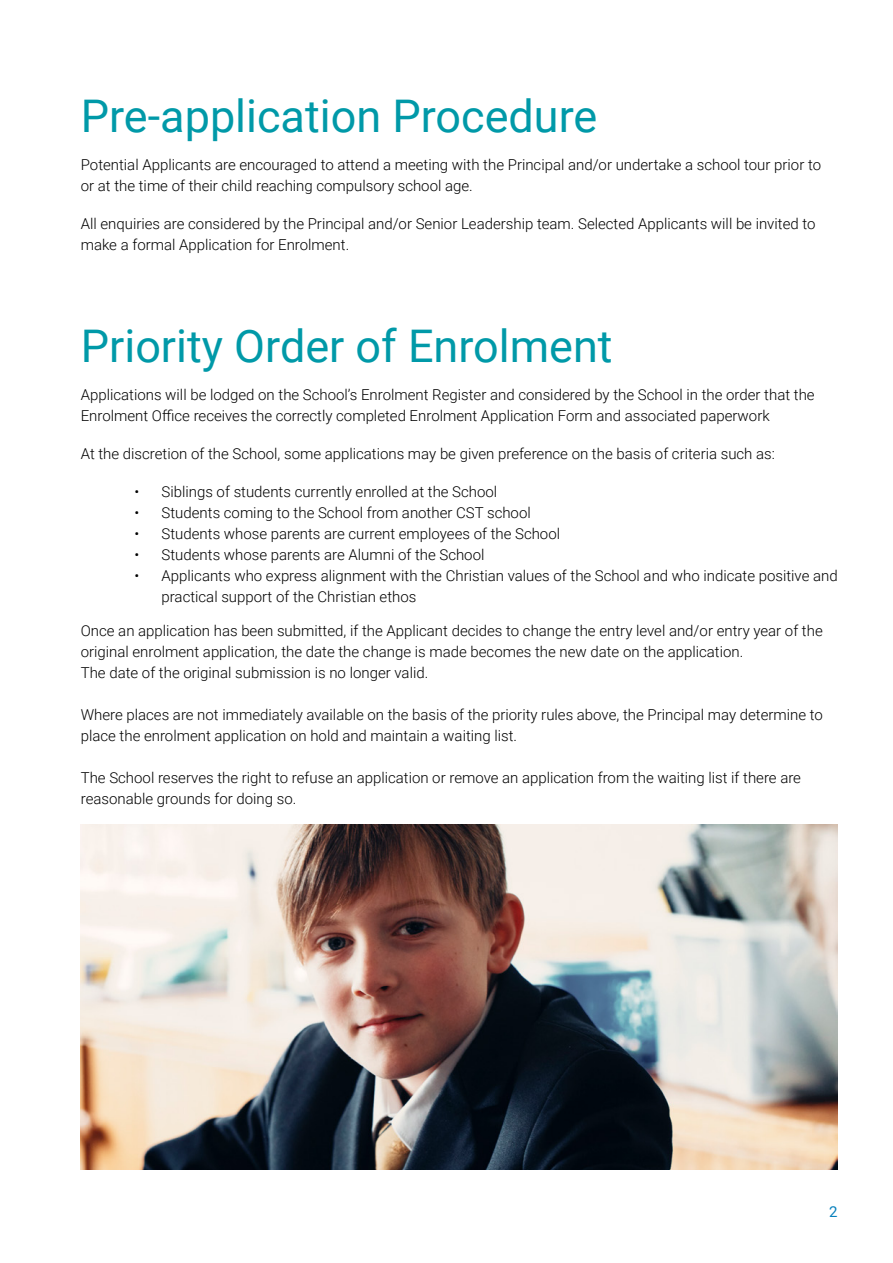
<style>
.page{position:relative;width:893px;height:1263px;background:#fff}
.page>*{position:absolute;margin:0;border:0;box-sizing:border-box;transform-origin:0 0}
.t1{font:45px "Roboto";color:#0099a8}
.t2{font:300 15px/21px "Roboto";color:#000}
.t3{font:15px "Roboto";color:#0780bc}
</style>
<div class="page">
<img style="left:81px;top:825px;width:757px;height:344px">
<h1 class="t1" style="left:81px;top:85px;width:518px">Pre-application Procedure</h1>
<p class="t2" style="left:81px;top:154px;width:742px">Potential Applicants are encouraged to attend a meeting with the Principal and/or undertake a school tour prior to or at the time of their child reaching compulsory school age.</p>
<p class="t2" style="left:81px;top:213px;width:736px">All enquiries are considered by the Principal and/or Senior Leadership team. Selected Applicants will be invited to make a formal Application for Enrolment.</p>
<h1 class="t1" style="left:81px;top:314px;width:533px">Priority Order of Enrolment</h1>
<p class="t2" style="left:81px;top:383px;width:735px">Applications will be lodged on the School’s Enrolment Register and considered by the School in the order that the<br>Enrolment Office receives the correctly completed Enrolment Application Form and associated paperwork</p>
<p class="t2" style="left:81px;top:442px;width:696px">At the discretion of the School, some applications may be given preference on the basis of criteria such as:</p>
<p class="t2" style="left:135px;top:480px;width:364px">• Siblings of students currently enrolled at the School</p>
<p class="t2" style="left:135px;top:501px;width:398px">• Students coming to the School from another CST school</p>
<p class="t2" style="left:135px;top:522px;width:427px">• Students whose parents are current employees of the School</p>
<p class="t2" style="left:135px;top:543px;width:351px">• Students whose parents are Alumni of the School</p>
<p class="t2" style="left:162px;top:564px;width:678px;text-indent:-27px">• Applicants who express alignment with the Christian values of the School and who indicate positive and practical support of the Christian ethos</p>
<p class="t2" style="left:81px;top:619px;width:743px">Once an application has been submitted, if the Applicant decides to change the entry level and/or entry year of the original enrolment application, the date the change is made becomes the new date on the application.<br>The date of the original submission is no longer valid.</p>
<p class="t2" style="left:81px;top:703px;width:744px">Where places are not immediately available on the basis of the priority rules above, the Principal may determine to place the enrolment application on hold and maintain a waiting list.</p>
<p class="t2" style="left:81px;top:766px;width:722px">The School reserves the right to refuse an application or remove an application from the waiting list if there are reasonable grounds for doing so.</p>
<p class="t3" style="left:829px;top:1201px;width:10px">2</p>
</div>
